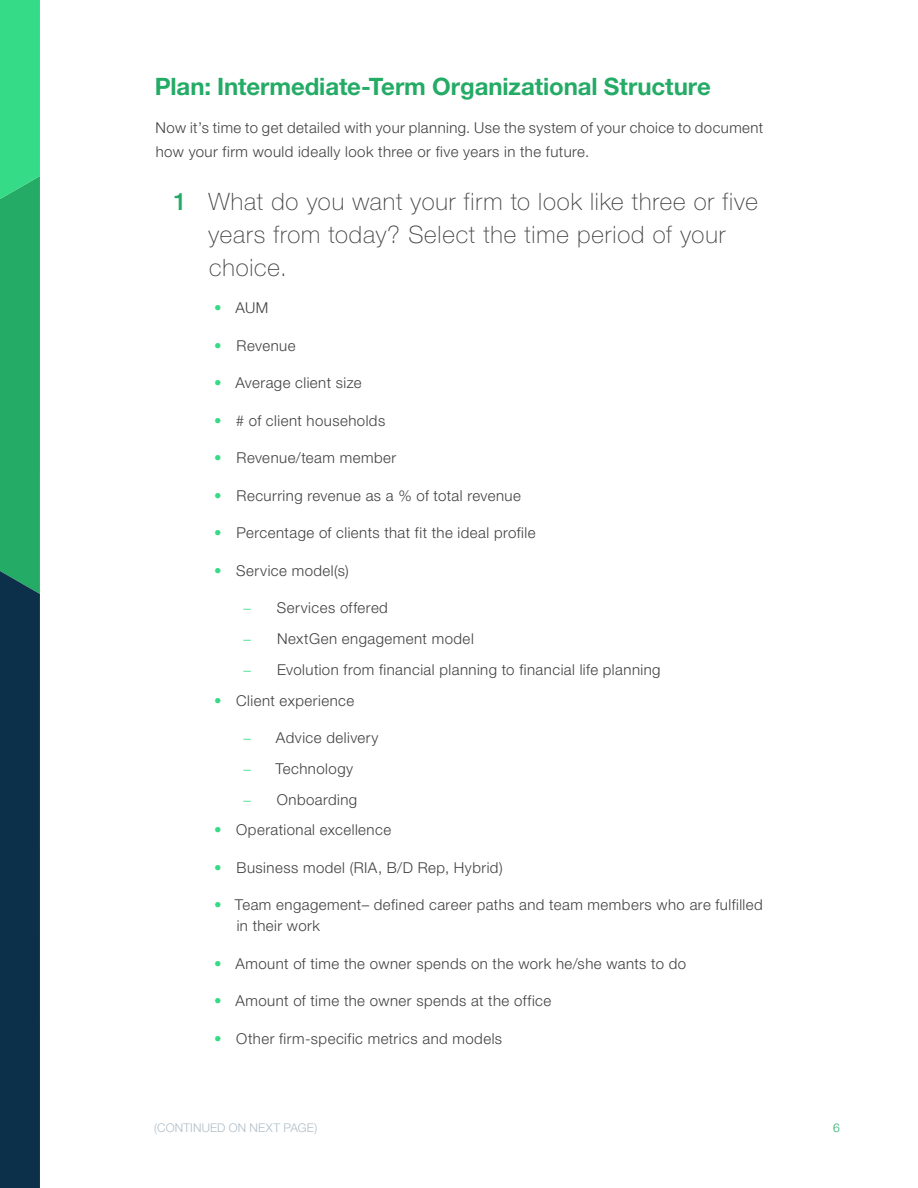
<style>
.page{position:relative;width:918px;height:1188px;background:#fff}
.page>*{position:absolute;margin:0;border:0;box-sizing:border-box;transform-origin:0 0}
.t1{font:100 24px/33px "Helvetica Neue LT Pro";letter-spacing:.035em;color:#414042}
.t2{font:700 24px "Helvetica Neue LT Pro";letter-spacing:-.005em;color:#24ab66}
.t3{font:300 15px/24px "Helvetica Neue LT Pro";letter-spacing:.03em;color:#414042}
.t4{font:300 15px "Helvetica Neue LT Pro";color:#35db86}
.t5{font:300 12px "Helvetica Neue LT Pro";letter-spacing:.015em;color:#afbdc7}
.t6{font:300 12px "Helvetica Neue LT Pro";color:#24ab66}
.s1{font-weight:500;color:#24ab66}
.s2{font-weight:500;color:#35db86}
</style>
<div class="page">
<svg style="left:0;top:0;width:40px;height:1188px;background:#1b745d"></svg>
<h1 class="t2" style="left:155px;top:72px;width:557px">Plan: Intermediate-Term Organizational Structure</h1>
<p class="t3" style="left:156px;top:115px;width:609px">Now it’s time to get detailed with your planning. Use the system of your choice to document how your firm would ideally look three or five years in the future.</p>
<h1 class="t1" style="left:209px;top:185px;width:551px;text-indent:-35px"><span class="s1">1</span> What do you want your firm to look like three or five years from today? Select the time period of your choice.</h1>
<p class="t3" style="left:214px;top:296px;width:56px"><span class="s2">•</span> AUM</p>
<p class="t3" style="left:214px;top:333px;width:83px"><span class="s2">•</span> Revenue</p>
<p class="t3" style="left:214px;top:371px;width:149px"><span class="s2">•</span> Average client size</p>
<p class="t3" style="left:214px;top:408px;width:173px"><span class="s2">•</span> # of client households</p>
<p class="t3" style="left:214px;top:446px;width:184px"><span class="s2">•</span> Revenue/team member</p>
<p class="t3" style="left:214px;top:483px;width:308px"><span class="s2">•</span> Recurring revenue as a % of total revenue</p>
<p class="t3" style="left:214px;top:521px;width:323px"><span class="s2">•</span> Percentage of clients that fit the ideal profile</p>
<p class="t3" style="left:214px;top:558px;width:136px"><span class="s2">•</span> Service model(s)</p>
<p class="t4" style="left:243px;top:599px;width:10px">−</p>
<p class="t3" style="left:277px;top:596px;width:113px">Services offered</p>
<p class="t4" style="left:243px;top:630px;width:10px">−</p>
<p class="t3" style="left:277px;top:627px;width:198px">NextGen engagement model</p>
<p class="t4" style="left:243px;top:660px;width:10px">−</p>
<p class="t3" style="left:277px;top:657px;width:385px">Evolution from financial planning to financial life planning</p>
<p class="t3" style="left:214px;top:688px;width:142px"><span class="s2">•</span> Client experience</p>
<p class="t4" style="left:243px;top:729px;width:10px">−</p>
<p class="t3" style="left:276px;top:726px;width:104px">Advice delivery</p>
<p class="t4" style="left:243px;top:759px;width:10px">−</p>
<p class="t3" style="left:275px;top:756px;width:79px">Technology</p>
<p class="t4" style="left:243px;top:790px;width:10px">−</p>
<p class="t3" style="left:277px;top:787px;width:82px">Onboarding</p>
<p class="t3" style="left:214px;top:818px;width:179px"><span class="s2">•</span> Operational excellence</p>
<p class="t3" style="left:214px;top:855px;width:290px"><span class="s2">•</span> Business model (RIA, B/D Rep, Hybrid)</p>
<p class="t3" style="left:237px;top:894px;width:528px;line-height:21px;text-indent:-23px"><span class="s2">•</span> Team engagement– defined career paths and team members who are fulfilled in their work</p>
<p class="t3" style="left:214px;top:951px;width:474px"><span class="s2">•</span> Amount of time the owner spends on the work he/she wants to do</p>
<p class="t3" style="left:214px;top:989px;width:339px"><span class="s2">•</span> Amount of time the owner spends at the office</p>
<p class="t3" style="left:214px;top:1026px;width:290px"><span class="s2">•</span> Other firm-specific metrics and models</p>
<p class="t5" style="left:154px;top:1121px;width:165px">(CONTINUED ON NEXT PAGE)</p>
<p class="t6" style="left:833px;top:1121px;width:8px">6</p>
</div>
